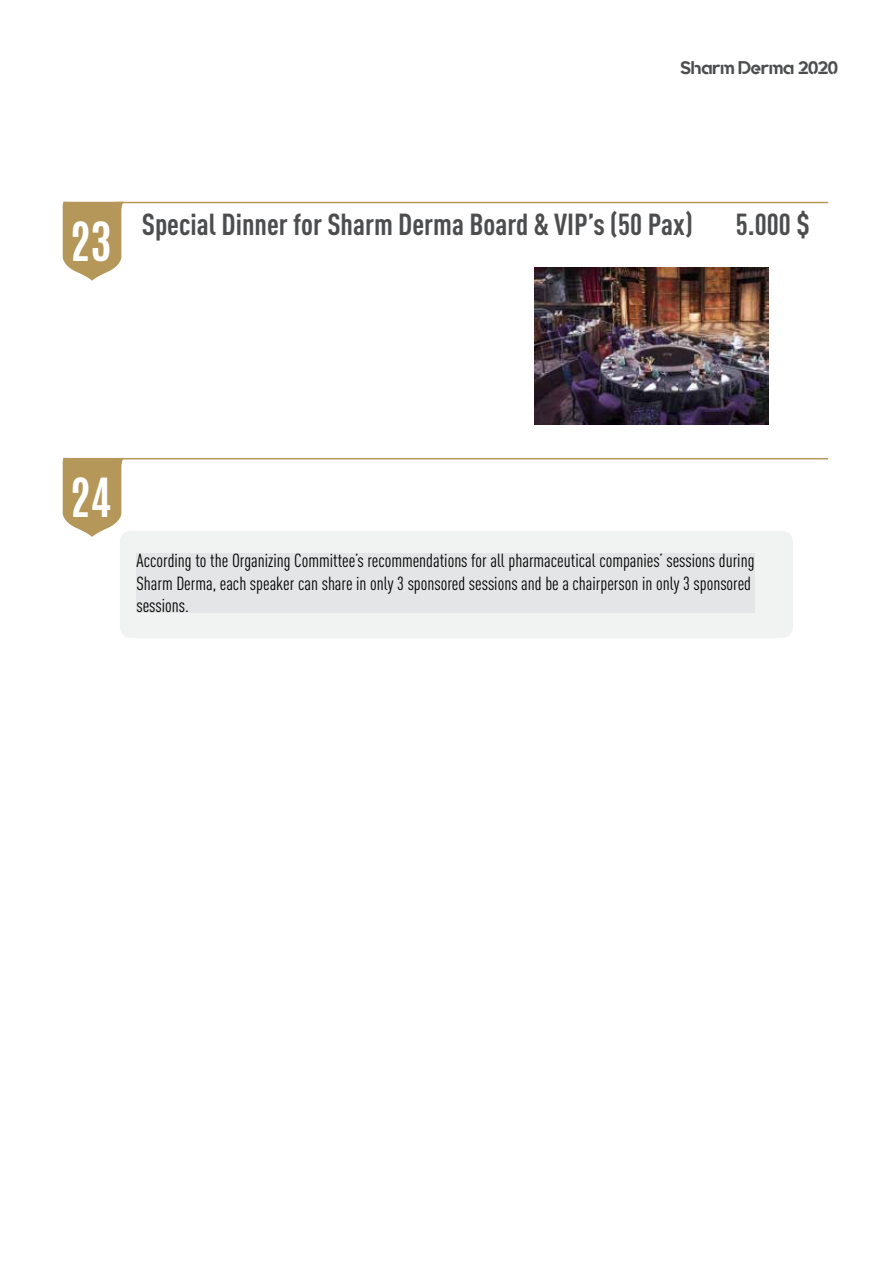
<style>
.page{position:relative;width:893px;height:1263px;background:#fff}
.page>*{position:absolute;margin:0;border:0;box-sizing:border-box;transform-origin:0 0}
.t1{font:700 45px "Antonio";color:#fff}
.t2{font:700 30px "DIN Cond";color:#4c4d4f}
.t3{font:18.75px/22.5px "DIN Cond";color:#000}
.t4{font:18.3px "Quantify";color:#4c4d4f}
</style>
<div class="page">
<div style="left:120px;top:531px;width:673px;height:107px;background:linear-gradient(to right,#e9eaeb,#ebecec);border-radius:11px"></div>
<hr style="left:116px;top:202px;width:712px;height:1px;background:#b49759">
<hr style="left:116px;top:458px;width:712px;height:1px;background:#b49759">
<svg style="left:63px;top:201px;width:62px;height:80px"></svg>
<svg style="left:63px;top:458px;width:62px;height:79px"></svg>
<img style="left:535px;top:267px;width:234px;height:157px">
<p class="t4" style="left:680px;top:58px;width:159px">Sharm Derma 2020</p>
<h1 class="t1" style="left:70px;top:208px;width:43px">23</h1>
<h2 class="t2" style="left:142px;top:206px;width:552px">Special Dinner for Sharm Derma Board &amp; VIP’s (50 Pax)</h2>
<h2 class="t2" style="left:736px;top:206px;width:75px">5.000 $</h2>
<h1 class="t1" style="left:70px;top:464px;width:43px">24</h1>
<p class="t3" style="left:136px;top:549px;width:620px">According to the Organizing Committee’s recommendations for all pharmaceutical companies’ sessions during<br>Sharm Derma, each speaker can share in only 3 sponsored sessions and be a chairperson in only 3 sponsored sessions.</p>
</div>
